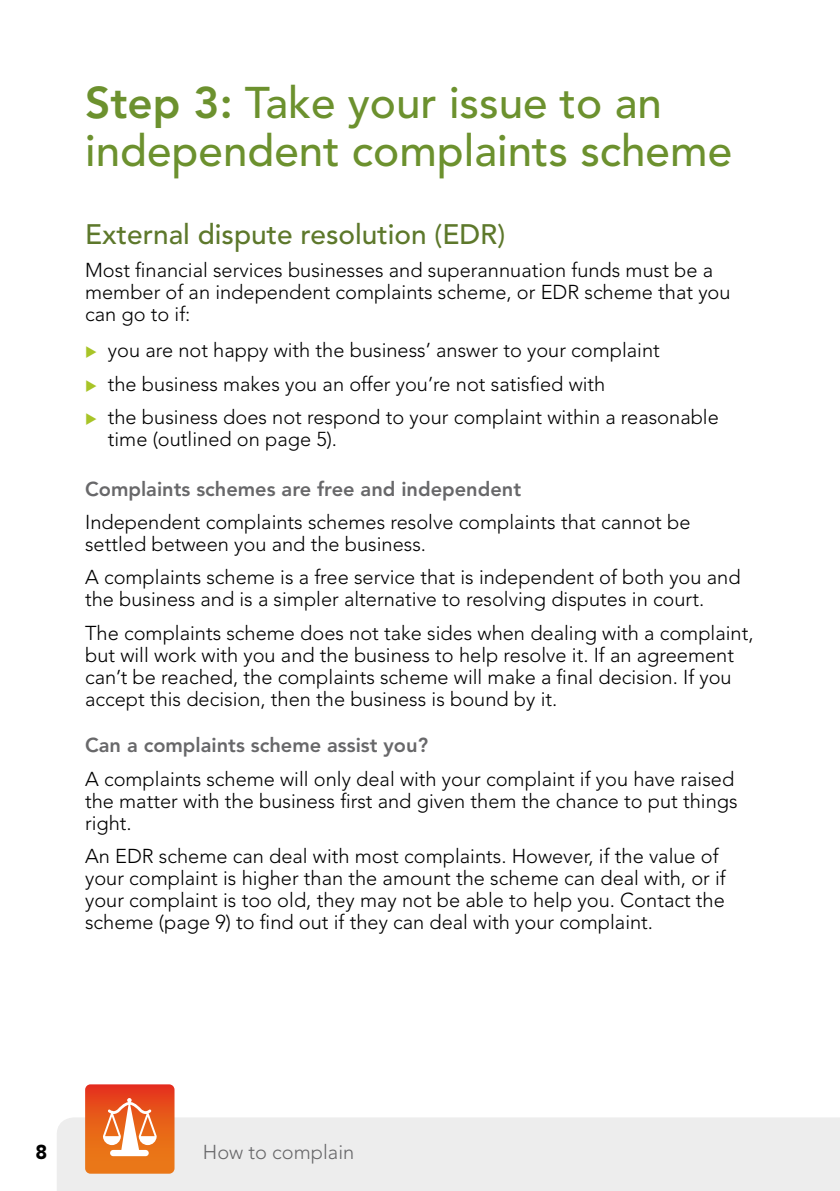
<style>
.page{position:relative;width:840px;height:1191px;background:#fff}
.page>*{position:absolute;margin:0;border:0;box-sizing:border-box;transform-origin:0 0}
.Level_1_heading{font:500 44px/48px "Avenir LT Std";color:#6c912e}
.Level_2_heading{font:500 28px "Avenir LT Std";color:#5d782b}
.Body_text{font:300 20px/22px "Avenir LT Std";color:#000}
.Level_3_heading{font:800 20px "Avenir LT Std";color:#68686a}
.t1{font:300 20px "Avenir LT Std";color:#68686a}
.t2{font:900 20px "Avenir LT Std";color:#000}
.s1{font-weight:800}
</style>
<div class="page">
<div style="left:57px;top:1117px;width:782px;height:74px;background:#ededed"></div>
<svg style="left:85px;top:1084px;width:89px;height:89px;background:#eb773f"></svg>
<p class="Level_1_heading" style="left:85px;top:80px;width:648px"><span class="s1">Step 3:</span> Take your issue to an independent complaints scheme</p>
<p class="Level_2_heading" style="left:85px;top:218px;width:421px">External dispute resolution (EDR)</p>
<p class="Body_text" style="left:85px;top:259px;width:646px">Most financial services businesses and superannuation funds must be a member of an independent complaints scheme, or EDR scheme that you can go to if:</p>
<p class="Body_text" style="left:108px;top:339px;width:553px">you are not happy with the business’ answer to your complaint</p>
<p class="Body_text" style="left:108px;top:373px;width:499px">the business makes you an offer you’re not satisfied with</p>
<p class="Body_text" style="left:108px;top:406px;width:612px">the business does not respond to your complaint within a reasonable time (outlined on page 5).</p>
<p class="Level_3_heading" style="left:85px;top:477px;width:437px">Complaints schemes are free and independent</p>
<p class="Body_text" style="left:85px;top:511px;width:606px">Independent complaints schemes resolve complaints that cannot be settled between you and the business.</p>
<p class="Body_text" style="left:85px;top:566px;width:656px">A complaints scheme is a free service that is independent of both you and the business and is a simpler alternative to resolving disputes in court.</p>
<p class="Body_text" style="left:85px;top:622px;width:669px">The complaints scheme does not take sides when dealing with a complaint, but will work with you and the business to help resolve it. If an agreement can’t be reached, the complaints scheme will make a final decision. If you accept this decision, then the business is bound by it.</p>
<p class="Level_3_heading" style="left:85px;top:733px;width:344px">Can a complaints scheme assist you?</p>
<p class="Body_text" style="left:85px;top:768px;width:653px">A complaints scheme will only deal with your complaint if you have raised the matter with the business first and given them the chance to put things right.</p>
<p class="Body_text" style="left:85px;top:845px;width:641px">An EDR scheme can deal with most complaints. However, if the value of your complaint is higher than the amount the scheme can deal with, or if your complaint is too old, they may not be able to help you. Contact the scheme (page 9) to find out if they can deal with your complaint.</p>
<p class="t2" style="left:35px;top:1140px;width:13px">8</p>
<p class="t1" style="left:203px;top:1140px;width:153px">How to complain</p>
</div>
